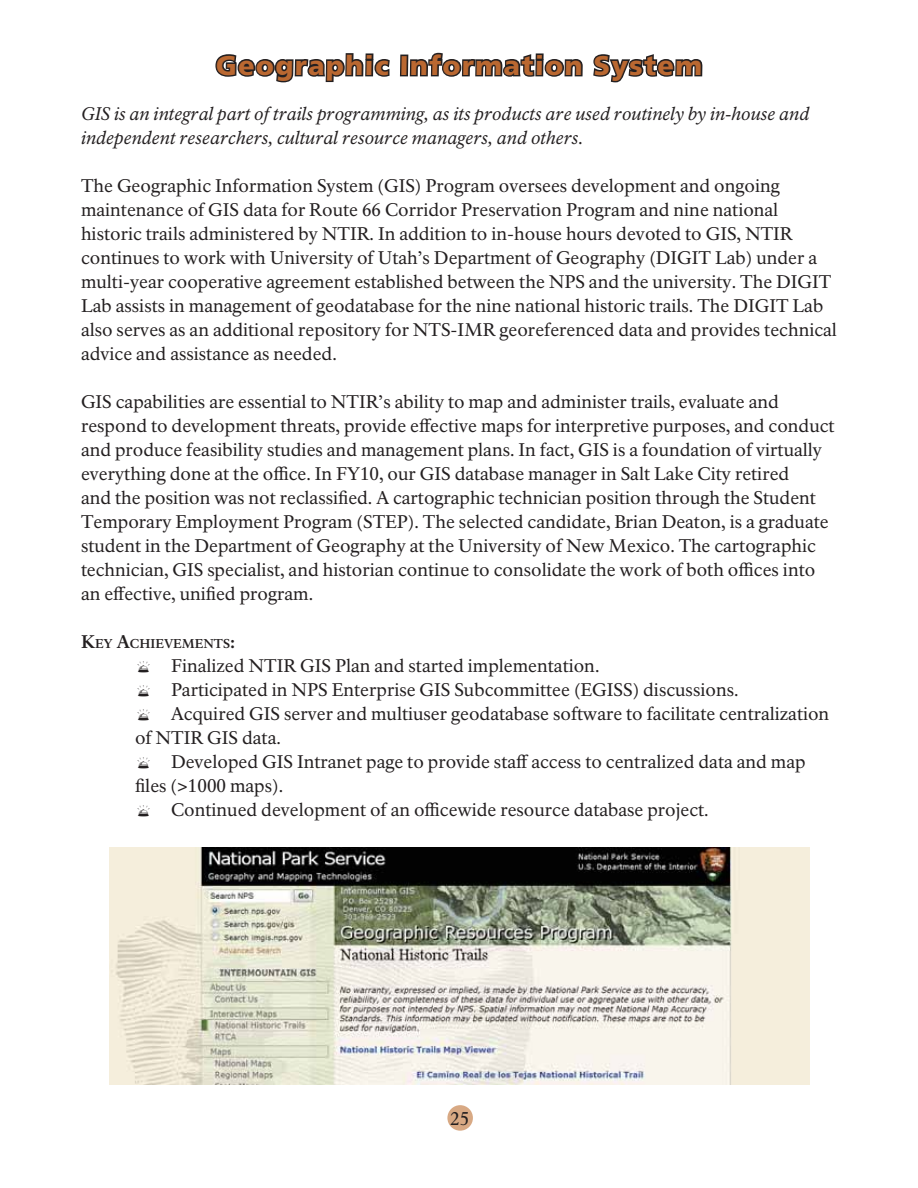
<style>
.page{position:relative;width:918px;height:1188px;background:#fff}
.page>*{position:absolute;margin:0;border:0;box-sizing:border-box;transform-origin:0 0}
.t1{font:900 27px "Frutiger LT Std";color:#ba6831}
.t2{font:18px/24px "NPS Rawlinson OT";color:#231f20}
.t3{font:italic 18px/24px "NPS Rawlinson OT";color:#231f20}
.t4{font:700 12.6px "NPS Rawlinson OT";color:#231f20}
.s1{font-size:18px}
</style>
<div class="page">
<div style="left:255px;top:59px;width:20px;height:18px;border:3px solid #231f20;border-radius:50%"></div>
<div style="left:260px;top:62px;width:10px;height:11px;border:3px solid #231f20;border-radius:50%"></div>
<svg style="left:273px;top:53px;width:91px;height:30px"></svg>
<div style="left:365px;top:59px;width:8px;height:17px;border:3px solid #231f20"></div>
<div style="left:366px;top:53px;width:7px;height:7px;border:3px solid #231f20"></div>
<svg style="left:373px;top:58px;width:17px;height:19px"></svg>
<div style="left:400px;top:55px;width:8px;height:21px;border:3px solid #231f20"></div>
<svg style="left:408px;top:52px;width:36px;height:25px"></svg>
<div style="left:535px;top:59px;width:8px;height:17px;border:3px solid #231f20"></div>
<div style="left:536px;top:53px;width:8px;height:7px;border:3px solid #231f20"></div>
<div style="left:545px;top:59px;width:19px;height:18px;border:3px solid #231f20;border-radius:50%"></div>
<div style="left:550px;top:62px;width:9px;height:11px;border:3px solid #231f20;border-radius:50%"></div>
<svg style="left:563px;top:59px;width:20px;height:18px"></svg>
<svg style="left:593px;top:54px;width:110px;height:29px"></svg>
<div style="left:442px;top:59px;width:19px;height:18px;border:3px solid #231f20;border-radius:50%"></div>
<div style="left:447px;top:62px;width:9px;height:11px;border:3px solid #231f20;border-radius:50%"></div>
<svg style="left:460px;top:53px;width:76px;height:24px"></svg>
<svg style="left:217px;top:54px;width:40px;height:23px"></svg>
<img style="left:110px;top:848px;width:699px;height:236px">
<div style="left:447px;top:1105px;width:26px;height:26px;background:#d8a984;border-radius:50%"></div>
<h2 class="t1" style="left:216px;top:54px;width:488px">Geographic Information System</h2>
<p class="t3" style="left:81px;top:104px;width:730px">GIS is an integral part of trails programming, as its products are used routinely by in-house and independent researchers, cultural resource managers, and others.</p>
<p class="t2" style="left:81px;top:176px;width:758px">The Geographic Information System (GIS) Program oversees development and ongoing maintenance of GIS data for Route 66 Corridor Preservation Program and nine national historic trails administered by NTIR. In addition to in-house hours devoted to GIS, NTIR continues to work with University of Utah’s Department of Geography (DIGIT Lab) under a multi-year cooperative agreement established between the NPS and the university. The DIGIT Lab assists in management of geodatabase for the nine national historic trails. The DIGIT Lab also serves as an additional repository for NTS-IMR georeferenced data and provides technical advice and assistance as needed.</p>
<p class="t2" style="left:81px;top:392px;width:755px">GIS capabilities are essential to NTIR’s ability to map and administer trails, evaluate and respond to development threats, provide effective maps for interpretive purposes, and conduct and produce feasibility studies and management plans. In fact, GIS is a foundation of virtually everything done at the office. In FY10, our GIS database manager in Salt Lake City retired<br>and the position was not reclassified. A cartographic technician position through the Student Temporary Employment Program (STEP). The selected candidate, Brian Deaton, is a graduate student in the Department of Geography at the University of New Mexico. The cartographic technician, GIS specialist, and historian continue to consolidate the work of both offices into an effective, unified program.</p>
<p class="t4" style="left:81px;top:639px;width:156px"><span class="s1">K</span>EY <span class="s1">A</span>CHIEVEMENTS<span class="s1">:</span></p>
<p class="t2" style="left:135px;top:656px;width:466px">• Finalized NTIR GIS Plan and started implementation.</p>
<p class="t2" style="left:135px;top:680px;width:605px">• Participated in NPS Enterprise GIS Subcommittee (EGISS) discussions.</p>
<p class="t2" style="left:135px;top:704px;width:696px">• Acquired GIS server and multiuser geodatabase software to facilitate centralization</p>
<p class="t2" style="left:135px;top:728px;width:147px">of NTIR GIS data.</p>
<p class="t2" style="left:135px;top:752px;width:672px">• Developed GIS Intranet page to provide staff access to centralized data and map</p>
<p class="t2" style="left:135px;top:776px;width:150px">files (&gt;1000 maps).</p>
<p class="t2" style="left:135px;top:800px;width:575px">• Continued development of an officewide resource database project.</p>
<p class="t2" style="left:450px;top:1109px;width:21px">25</p>
</div>
